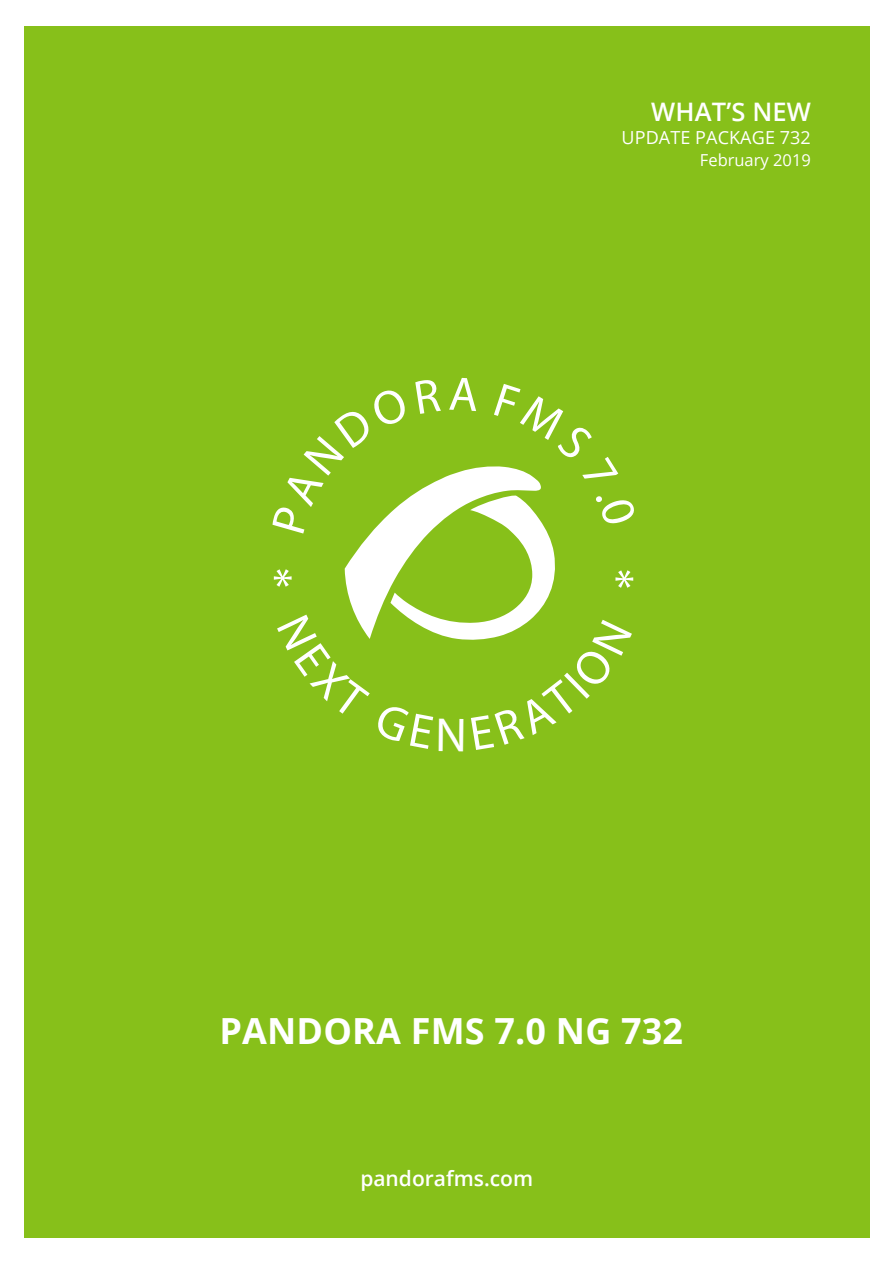
<style>
.page{position:relative;width:893px;height:1263px;background:#fff}
.page>*{position:absolute;margin:0;border:0;box-sizing:border-box;transform-origin:0 0}
.t1{font:49.95px "Myriad Pro";color:#fff}
.t2{font:700 36px "Open Sans";letter-spacing:.005em;color:#fff}
.t3{font:600 25.5px "Open Sans";letter-spacing:.005em;color:#fff}
.t4{font:600 21px "Open Sans";color:#fff}
.t5{font:18px "Open Sans";letter-spacing:.005em;color:#fff}
.t6{font:16.5px "Open Sans";color:#fff}
</style>
<div class="page">
<div style="left:24px;top:26px;width:845px;height:1212px;background:#87c01a"></div>
<svg style="left:344px;top:466px;width:211px;height:174px"></svg>
<p class="t3" style="left:651px;top:94px;width:161px">WHAT’S NEW</p>
<p class="t5" style="left:622px;top:125px;width:191px">UPDATE PACKAGE 732</p>
<p class="t6" style="left:700px;top:149px;width:113px">February 2019</p>
<h1 class="t1" style="left:272px;top:556px;width:22px">*</h1>
<h1 class="t1" style="left:614px;top:557px;width:22px">*</h1>
<p class="t2" style="left:219px;top:1005px;width:465px">PANDORA FMS 7.0 NG 732</p>
<p class="t4" style="left:360px;top:1163px;width:174px">pandorafms.com</p>
</div>
